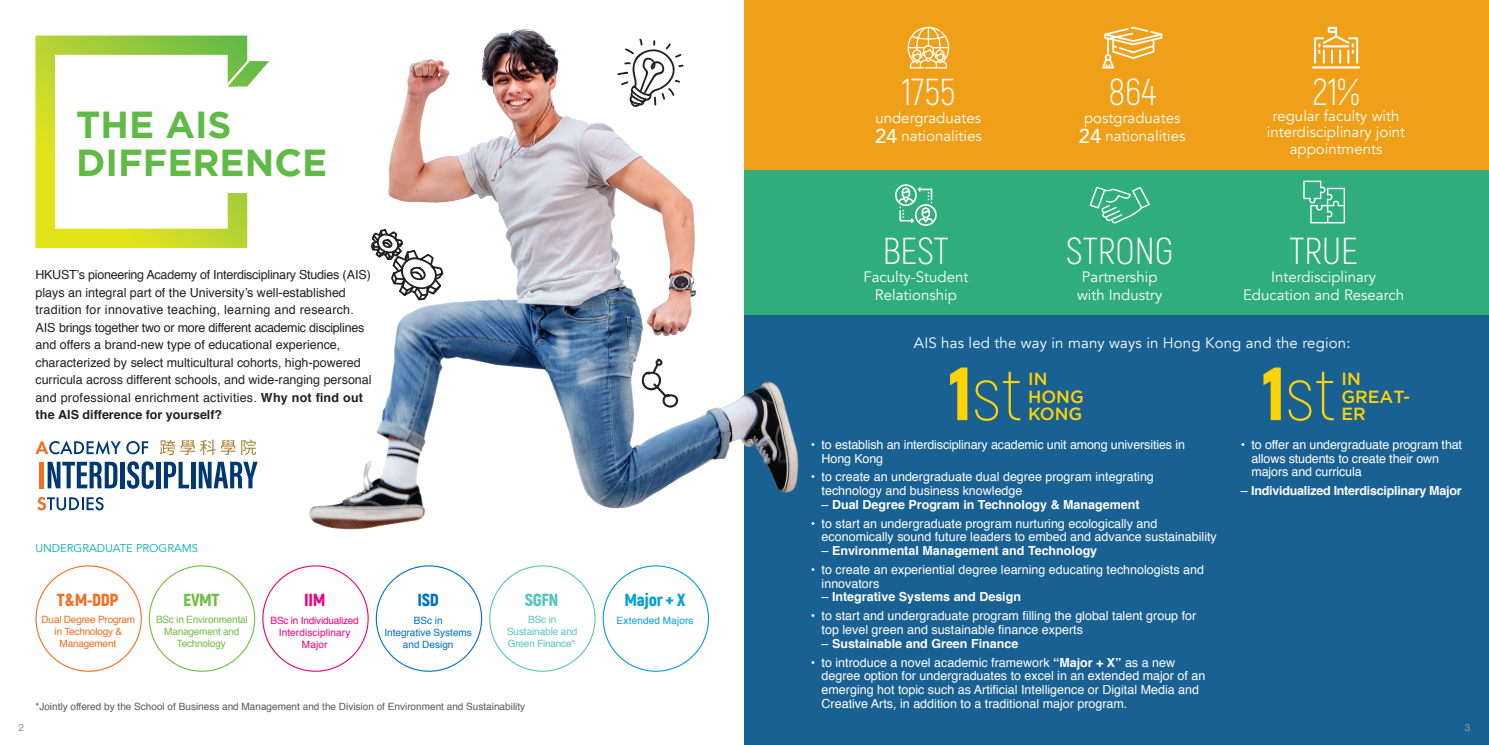
<style>
.page{position:relative;width:1489px;height:745px;background:#fff}
.page>*{position:absolute;margin:0;border:0;box-sizing:border-box;transform-origin:0 0}
.t1{font:200 75px "Akrobat";color:#fed304}
.t2{font:300 37.5px "Akrobat";color:#fff}
.t3{font:700 37.5px/37.5px "Gotham";color:#60bb46}
.t4{font:500 17.5px "Gotham";color:#fed304}
.t5{font:900 17.5px "Akrobat";letter-spacing:-.02em;color:#069edb}
.t6{font:900 17.5px "Akrobat";color:#f36e21}
.t7{font:900 17.5px "Akrobat";color:#5ac4bd}
.t8{font:900 17.5px "Akrobat";color:#71bf44}
.t9{font:900 17.5px "Akrobat";color:#0072bc}
.t10{font:900 17.5px "Akrobat";color:#ed0277}
.t11{font:15px "Avenir";color:#fff}
.t12{font:12.5px/13.8px "Helvetica";color:#fff}
.t13{font:12.5px/17.5px "Helvetica";color:#231f20}
.t14{font:700 12.5px "Helvetica";color:#fff}
.t15{font:700 12.5px "Helvetica";letter-spacing:-.02em;color:#fff}
.t16{font:11.25px "Avenir";color:#00aaad}
.t17{font:10px "Helvetica";color:#57585a}
.t18{font:10px "Helvetica";letter-spacing:-.02em;color:#71bf44}
.t19{font:10px "Helvetica";letter-spacing:-.02em;color:#f36e21}
.t20{font:10px/12px "Helvetica";color:#0072bc;text-align:center}
.t21{font:10px "Helvetica";letter-spacing:-.01em;color:#5ac4bd}
.t22{font:10px "Helvetica";letter-spacing:.01em;color:#ed0277}
.t23{font:10px "Helvetica";letter-spacing:-.02em;color:#ed0277}
.t24{font:10px "Helvetica";letter-spacing:.015em;color:#069edb}
.t25{font:10px "Helvetica";color:#939598}
.s1{font-weight:700}
.s2{font-weight:500;font-size:20px}
.s3{font-weight:900}
.s4{font-weight:400}
</style>
<div class="page">
<div style="left:744px;top:0;width:744px;height:170px;background:#f09f19"></div>
<div style="left:744px;top:170px;width:744px;height:145px;background:#2fae7c"></div>
<div style="left:744px;top:315px;width:744px;height:429px;background:#1a6193"></div>
<svg style="left:907px;top:27px;width:42px;height:41px"></svg>
<svg style="left:1312px;top:27px;width:47px;height:41px"></svg>
<svg style="left:1102px;top:27px;width:60px;height:41px"></svg>
<svg style="left:895px;top:184px;width:41px;height:42px"></svg>
<svg style="left:1089px;top:186px;width:60px;height:37px"></svg>
<svg style="left:1303px;top:180px;width:41px;height:43px"></svg>
<img style="left:309px;top:29px;width:490px;height:501px">
<svg style="left:641px;top:357px;width:37px;height:51px"></svg>
<svg style="left:617px;top:38px;width:66px;height:69px"></svg>
<svg style="left:370px;top:180px;width:75px;height:121px"></svg>
<svg style="left:35px;top:36px;width:212px;height:212px"></svg>
<svg style="left:227px;top:61px;width:42px;height:26px"></svg>
<hr style="left:40px;top:461px;width:4px;height:27px;background:#f36e21">
<svg style="left:48px;top:461px;width:69px;height:27px"></svg>
<div style="left:120px;top:461px;width:5px;height:27px;background:#013874"></div>
<svg style="left:127px;top:461px;width:27px;height:27px"></svg>
<hr style="left:156px;top:461px;width:4px;height:27px;background:#013874">
<svg style="left:164px;top:461px;width:25px;height:27px"></svg>
<hr style="left:191px;top:461px;width:4px;height:27px;background:#013874">
<svg style="left:199px;top:461px;width:58px;height:27px"></svg>
<svg style="left:35px;top:440px;width:113px;height:14px"></svg>
<svg style="left:160px;top:439px;width:75px;height:16px"></svg>
<svg style="left:241px;top:439px;width:15px;height:15px"></svg>
<svg style="left:37px;top:497px;width:67px;height:13px"></svg>
<p class="t3" style="left:76px;top:106px;width:252px">THE AIS<br>DIFFERENCE</p>
<p class="t13" style="left:35px;top:266px;width:338px">HKUST’s pioneering Academy of Interdisciplinary Studies (AIS) plays an integral part of the University’s well-established tradition for innovative teaching, learning and research.<br>AIS brings together two or more different academic disciplines and offers a brand-new type of educational experience, characterized by select multicultural cohorts, high-powered curricula across different schools, and wide-ranging personal and professional enrichment activities. <span class="s1">Why not find out the AIS difference for yourself?</span></p>
<p class="t16" style="left:35px;top:540px;width:164px">UNDERGRADUATE PROGRAMS</p>
<p class="t6" style="left:57px;top:588px;width:63px">T&amp;M-DDP</p>
<p class="t19" style="left:42px;top:611px;width:95px">Dual Degree Program</p>
<p class="t19" style="left:55px;top:623px;width:69px">in Technology &amp;</p>
<p class="t19" style="left:60px;top:635px;width:58px">Management</p>
<p class="t8" style="left:183px;top:588px;width:38px">EVMT</p>
<p class="t18" style="left:156px;top:611px;width:93px">BSc in Environmental</p>
<p class="t18" style="left:164px;top:623px;width:77px">Management and</p>
<p class="t18" style="left:177px;top:635px;width:50px">Technology</p>
<p class="t10" style="left:304px;top:587px;width:23px">IIM</p>
<p class="t23" style="left:270px;top:612px;width:90px">BSc in Individualized</p>
<p class="t22" style="left:279px;top:624px;width:73px">Interdisciplinary</p>
<p class="t22" style="left:302px;top:636px;width:27px">Major</p>
<p class="t9" style="left:417px;top:587px;width:23px">ISD</p>
<p class="t20" style="left:414px;top:614px;width:30px">BSc in</p>
<p class="t20" style="left:384px;top:626px;width:89px">Integrative Systems and Design</p>
<p class="t7" style="left:524px;top:588px;width:35px">SGFN</p>
<p class="t21" style="left:528px;top:611px;width:30px">BSc in</p>
<p class="t21" style="left:507px;top:623px;width:72px">Sustainable and</p>
<p class="t21" style="left:508px;top:635px;width:69px">Green Finance*</p>
<p class="t17" style="left:35px;top:697px;width:491px">*Jointly offered by the School of Business and Management and the Division of Environment and Sustainability</p>
<p class="t5" style="left:624px;top:587px;width:63px">Major + X</p>
<p class="t24" style="left:616px;top:612px;width:78px">Extended Majors</p>
<p class="t2" style="left:901px;top:69px;width:55px">1755</p>
<p class="t11" style="left:875px;top:109px;width:107px">undergraduates</p>
<p class="t11" style="left:875px;top:127px;width:108px"><span class="s2">24</span> nationalities</p>
<p class="t2" style="left:882px;top:228px;width:68px">BEST</p>
<p class="t11" style="left:863px;top:267px;width:106px">Faculty-Student</p>
<p class="t11" style="left:874px;top:285px;width:83px">Relationship</p>
<p class="t2" style="left:1108px;top:69px;width:49px">864</p>
<p class="t11" style="left:1083px;top:109px;width:98px">postgraduates</p>
<p class="t11" style="left:1078px;top:127px;width:108px"><span class="s2">24</span> nationalities</p>
<p class="t2" style="left:1066px;top:228px;width:108px">STRONG</p>
<p class="t11" style="left:1081px;top:267px;width:77px">Partnership</p>
<p class="t11" style="left:1076px;top:285px;width:87px">with Industry</p>
<p class="t2" style="left:1312px;top:69px;width:48px">21%</p>
<p class="t11" style="left:1272px;top:107px;width:128px">regular faculty with</p>
<p class="t11" style="left:1266px;top:123px;width:140px">interdisciplinary joint</p>
<p class="t11" style="left:1289px;top:139px;width:94px">appointments</p>
<p class="t2" style="left:1289px;top:228px;width:70px">TRUE</p>
<p class="t11" style="left:1270px;top:267px;width:107px">Interdisciplinary</p>
<p class="t11" style="left:1242px;top:285px;width:162px">Education and Research</p>
<p class="t11" style="left:913px;top:334px;width:438px">AIS has led the way in many ways in Hong Kong and the region:</p>
<p class="t1" style="left:948px;top:350px;width:75px"><span class="s3">1</span>st</p>
<p class="t4" style="left:1028px;top:367px;width:21px">IN</p>
<p class="t4" style="left:1028px;top:384px;width:57px">HONG</p>
<p class="t4" style="left:1028px;top:402px;width:56px">KONG</p>
<p class="t12" style="left:821px;top:437px;width:365px;text-indent:-11px">• to establish an interdisciplinary academic unit among universities in<br>Hong Kong</p>
<p class="t12" style="left:821px;top:470px;width:334px;text-indent:-11px">• to create an undergraduate dual degree program integrating technology and business knowledge</p>
<p class="t14" style="left:821px;top:494px;width:319px"><span class="s4">–</span> Dual Degree Program in Technology &amp; Management</p>
<p class="t12" style="left:821px;top:516px;width:397px;text-indent:-11px">• to start an undergraduate program nurturing ecologically and economically sound future leaders to embed and advance sustainability</p>
<p class="t14" style="left:821px;top:540px;width:277px"><span class="s4">–</span> Environmental Management and Technology</p>
<p class="t12" style="left:821px;top:562px;width:384px;text-indent:-11px">• to create an experiential degree learning educating technologists and innovators</p>
<p class="t14" style="left:821px;top:586px;width:201px"><span class="s4">–</span> Integrative Systems and Design</p>
<p class="t12" style="left:821px;top:609px;width:376px;text-indent:-11px">• to start and undergraduate program filling the global talent group for top level green and sustainable finance experts</p>
<p class="t14" style="left:821px;top:632px;width:198px"><span class="s4">–</span> Sustainable and Green Finance</p>
<p class="t12" style="left:821px;top:655px;width:385px;text-indent:-11px">• to introduce a novel academic framework <span class="s1">“Major + X”</span> as a new degree option for undergraduates to excel in an extended major of an emerging hot topic such as Artificial Intelligence or Digital Media and Creative Arts, in addition to a traditional major program.</p>
<p class="t1" style="left:1261px;top:350px;width:75px"><span class="s3">1</span>st</p>
<p class="t4" style="left:1341px;top:367px;width:21px">IN</p>
<p class="t4" style="left:1341px;top:384px;width:70px">GREAT-</p>
<p class="t4" style="left:1341px;top:402px;width:26px">ER</p>
<p class="t12" style="left:1251px;top:437px;width:212px;text-indent:-11px">• to offer an undergraduate program that allows students to create their own majors and curricula</p>
<p class="t15" style="left:1240px;top:480px;width:222px"><span class="s4">–</span> Individualized Interdisciplinary Major</p>
<p class="t25" style="left:18px;top:719px;width:7px">2</p>
<p class="t25" style="left:1464px;top:719px;width:7px">3</p>
</div>
